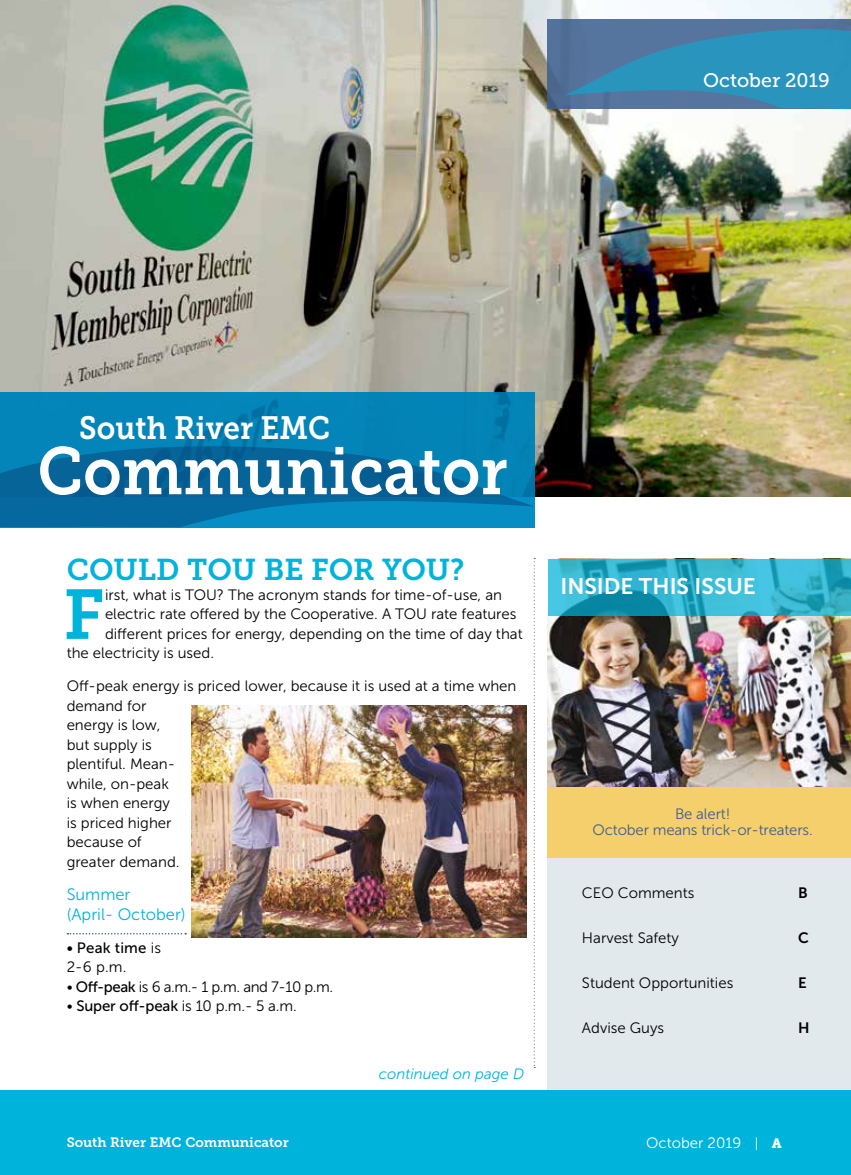
<style>
.page{position:relative;width:851px;height:1175px;background:#fff}
.page>*{position:absolute;margin:0;border:0;box-sizing:border-box;transform-origin:0 0}
.t1{font:69.9px "Museo Slab 700";color:#00b3db}
.t2{font:66.6px "Museo Slab 700";color:#fff;scale:.92 1}
.t3{font:32.1px "Museo Slab 700";color:#fff;scale:.92 1}
.t4{font:30px "Museo Slab 700";color:#00b3db}
.t5{font:22.5px "Museo Sans 700";color:#fff}
.t6{font:19.5px "Museo Slab 500";color:#fff}
.t7{font:16.5px/19.5px "Museo Sans 300";color:#00b3db}
.t8{font:15px/19.5px "Museo Sans 300";color:#000}
.t9{font:15px/16.5px "Museo Sans 300";letter-spacing:-.01em;color:#3c5f8f;text-align:center}
.t10{font:italic 15px "Museo Sans 300";color:#00b3db}
.t11{font:15px "Museo Sans 300";color:#fff}
.t12{font:15px "Museo Sans 500";letter-spacing:.01em;color:#000}
.t13{font:15px "Museo Sans 700";color:#000}
.t14{font:13.5px "Museo Slab 700";color:#fff}
.s1{font-family:"Museo Sans 300"}
.s2{font-family:"Museo Sans 500"}
.s3{font-size:13.5px}
.s4{font-family:"Museo Slab 900";font-size:13.5px}
</style>
<div class="page">
<img style="left:0;top:0;width:850px;height:497px">
<div style="left:547px;top:558px;width:303px;height:616px;background:#e1e9ed"></div>
<div style="left:0;top:1089px;width:850px;height:85px;background:#00b3db"></div>
<div style="left:547px;top:19px;width:303px;height:89px;background:linear-gradient(to bottom,#5676a0,#48658a)"></div>
<div style="left:547px;top:786px;width:303px;height:71px;background:#f6cf6d"></div>
<svg style="left:0;top:392px;width:535px;height:135px;background:#0478ac"></svg>
<svg style="left:563px;top:28px;width:287px;height:82px;background:#3c89b1"></svg>
<svg style="left:533px;top:558px;width:2px;height:510px"></svg>
<img style="left:547px;top:558px;width:303px;height:228px">
<svg style="left:548px;top:559px;width:302px;height:57px;background:#2fafc9"></svg>
<svg style="left:67px;top:933px;width:119px;height:1px"></svg>
<img style="left:191px;top:705px;width:335px;height:232px">
<h3 class="t6" style="left:703px;top:70px;width:128px">October 2019</h3>
<h3 class="t3" style="left:79px;top:410px;width:274px">South River EMC</h3>
<h2 class="t2" style="left:37px;top:433px;width:512px">Communicator</h2>
<h3 class="t4" style="left:67px;top:553px;width:399px">COULD TOU BE FOR YOU?</h3>
<h1 class="t1" style="left:63px;top:575px;width:43px">F</h1>
<p class="t8" style="left:105px;top:585px;width:398px">irst, what is TOU? The acronym stands for time-of-use, an</p>
<p class="t8" style="left:105px;top:604px;width:413px">electric rate offered by the Cooperative. A TOU rate features</p>
<p class="t8" style="left:105px;top:624px;width:419px">different prices for energy, depending on the time of day that</p>
<p class="t8" style="left:67px;top:643px;width:149px">the electricity is used.</p>
<p class="t8" style="left:67px;top:676px;width:451px">Off-peak energy is priced lower, because it is used at a time when demand for<br>energy is low,<br>but supply is<br>plentiful. Mean-<br>while, on-peak<br>is when energy<br>is priced higher<br>because of<br>greater demand.</p>
<p class="t7" style="left:67px;top:884px;width:120px">Summer<br>(April- October)</p>
<p class="t12" style="left:67px;top:939px;width:96px">• Peak time <span class="s1">is</span></p>
<p class="t8" style="left:67px;top:957px;width:61px">2-6 p.m.</p>
<p class="t8" style="left:67px;top:976px;width:268px">• <span class="s2">Off-peak</span> is 6 a.m.- 1 p.m. and 7-10 p.m.</p>
<p class="t8" style="left:67px;top:996px;width:232px">• <span class="s2">Super off-peak</span> is 10 p.m.- 5 a.m.</p>
<p class="t10" style="left:379px;top:1065px;width:147px">continued on page D</p>
<h3 class="t5" style="left:560px;top:574px;width:197px">INSIDE THIS ISSUE</h3>
<p class="t9" style="left:592px;top:805px;width:222px">Be alert!<br>October means trick-or-treaters.</p>
<p class="t8" style="left:582px;top:883px;width:114px">CEO Comments</p>
<p class="t13" style="left:798px;top:884px;width:11px">B</p>
<p class="t8" style="left:582px;top:928px;width:99px">Harvest Safety</p>
<p class="t13" style="left:798px;top:929px;width:12px">C</p>
<p class="t8" style="left:582px;top:973px;width:153px">Student Opportunities</p>
<p class="t13" style="left:798px;top:974px;width:10px">E</p>
<p class="t8" style="left:582px;top:1018px;width:84px">Advise Guys</p>
<p class="t13" style="left:798px;top:1019px;width:13px">H</p>
<p class="t14" style="left:67px;top:1135px;width:223px">South River EMC Communicator</p>
<p class="t11" style="left:646px;top:1134px;width:137px">October 2019 <span class="s3">|</span> <span class="s4">A</span></p>
</div>
